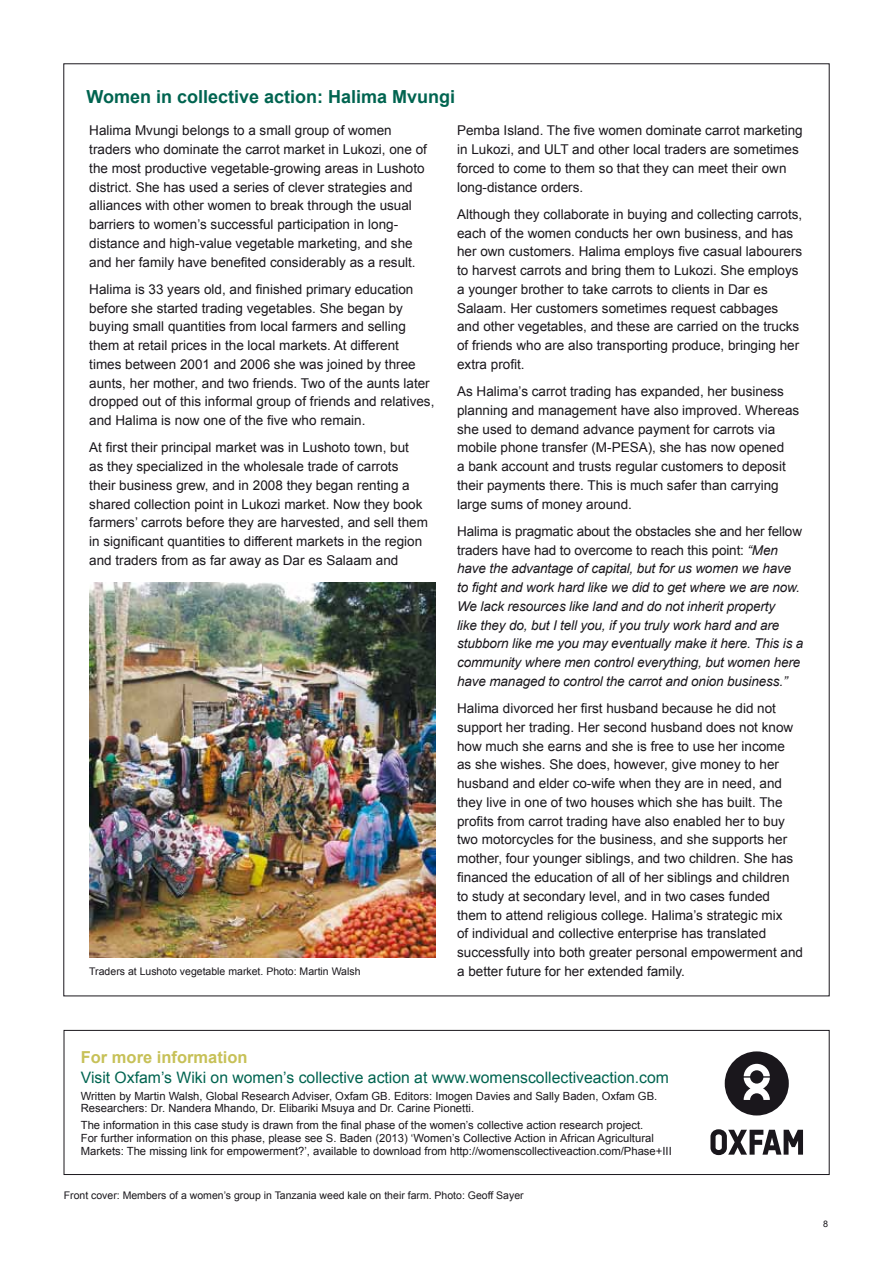
<style>
.page{position:relative;width:893px;height:1263px;background:#fff}
.page>*{position:absolute;margin:0;border:0;box-sizing:border-box;transform-origin:0 0}
.t1{font:700 18px "Arial";color:#006450}
.t2{font:700 16.5px "Arial";color:#c7c158}
.t3{font:15.75px "Arial";color:#006450}
.t4{font:13.5px/18.8px "Arial";color:#1a171c}
.t5{font:italic 13.5px/18.8px "Arial";letter-spacing:-.01em;color:#1a171c}
.t6{font:11.25px/12.8px "Arial";color:#1a171c}
.t7{font:10.5px "Arial";color:#1a171c}
.t8{font:9px "Arial";color:#1a171c}
.s1{font-style:normal}
</style>
<div class="page">
<img style="left:89px;top:583px;width:347px;height:374px">
<div style="left:64px;top:1030px;width:765px;height:145px;border:1px solid #1a171c"></div>
<svg style="left:725px;top:1051px;width:64px;height:64px"></svg>
<svg style="left:710px;top:1129px;width:93px;height:26px"></svg>
<h1 class="t1" style="left:86px;top:85px;width:370px">Women in collective action: Halima Mvungi</h1>
<p class="t4" style="left:89px;top:121px;width:339px">Halima Mvungi belongs to a small group of women traders who dominate the carrot market in Lukozi, one of the most productive vegetable-growing areas in Lushoto district. She has used a series of clever strategies and alliances with other women to break through the usual barriers to women’s successful participation in long&shy;distance and high-value vegetable marketing, and she and her family have benefited considerably as a result.</p>
<p class="t4" style="left:89px;top:280px;width:347px">Halima is 33 years old, and finished primary education before she started trading vegetables. She began by buying small quantities from local farmers and selling them at retail prices in the local markets. At different times between 2001 and 2006 she was joined by three aunts, her mother, and two friends. Two of the aunts later dropped out of this informal group of friends and relatives, and Halima is now one of the five who remain.</p>
<p class="t4" style="left:89px;top:438px;width:340px">At first their principal market was in Lushoto town, but<br>as they specialized in the wholesale trade of carrots their business grew, and in 2008 they began renting a shared collection point in Lukozi market. Now they book farmers’ carrots before they are harvested, and sell them in significant quantities to different markets in the region and traders from as far away as Dar es Salaam and</p>
<p class="t4" style="left:457px;top:121px;width:347px">Pemba Island. The five women dominate carrot marketing in Lukozi, and ULT and other local traders are sometimes forced to come to them so that they can meet their own long-distance orders.</p>
<p class="t4" style="left:457px;top:205px;width:347px">Although they collaborate in buying and collecting carrots, each of the women conducts her own business, and has her own customers. Halima employs five casual labourers to harvest carrots and bring them to Lukozi. She employs a younger brother to take carrots to clients in Dar es Salaam. Her customers sometimes request cabbages and other vegetables, and these are carried on the trucks of friends who are also transporting produce, bringing her extra profit.</p>
<p class="t4" style="left:457px;top:382px;width:344px">As Halima’s carrot trading has expanded, her business planning and management have also improved. Whereas she used to demand advance payment for carrots via mobile phone transfer (M-PESA), she has now opened<br>a bank account and trusts regular customers to deposit their payments there. This is much safer than carrying large sums of money around.</p>
<p class="t5" style="left:457px;top:522px;width:348px"><span class="s1">Halima is pragmatic about the obstacles she and her fellow traders have had to overcome to reach this point:</span> “Men have the advantage of capital, but for us women we have to fight and work hard like we did to get where we are now.<br>We lack resources like land and do not inherit property<br>like they do, but I tell you, if you truly work hard and are stubborn like me you may eventually make it here. This is a community where men control everything, but women here have managed to control the carrot and onion business.”</p>
<p class="t4" style="left:457px;top:699px;width:347px">Halima divorced her first husband because he did not support her trading. Her second husband does not know how much she earns and she is free to use her income<br>as she wishes. She does, however, give money to her husband and elder co-wife when they are in need, and they live in one of two houses which she has built. The profits from carrot trading have also enabled her to buy two motorcycles for the business, and she supports her mother, four younger siblings, and two children. She has financed the education of all of her siblings and children to study at secondary level, and in two cases funded them to attend religious college. Halima’s strategic mix<br>of individual and collective enterprise has translated successfully into both greater personal empowerment and</p>
<p class="t7" style="left:89px;top:964px;width:273px">Traders at Lushoto vegetable market. Photo: Martin Walsh</p>
<p class="t4" style="left:457px;top:962px;width:229px">a better future for her extended family.</p>
<p class="t2" style="left:81px;top:1046px;width:168px">For more information</p>
<p class="t3" style="left:81px;top:1067px;width:590px">Visit Oxfam’s Wiki on women’s collective action at www.womenscollectiveaction.com</p>
<p class="t6" style="left:81px;top:1089px;width:578px">Written by Martin Walsh, Global Research Adviser, Oxfam GB. Editors: Imogen Davies and Sally Baden, Oxfam GB.<br>Researchers: Dr. Nandera Mhando, Dr. Elibariki Msuya and Dr. Carine Pionetti.</p>
<p class="t6" style="left:81px;top:1119px;width:592px">The information in this case study is drawn from the final phase of the women’s collective action research project.<br>For further information on this phase, please see S. Baden (2013) ‘Women’s Collective Action in African Agricultural<br>Markets: The missing link for empowerment?’, available to download from http://womenscollectiveaction.com/Phase+III</p>
<p class="t7" style="left:64px;top:1189px;width:461px">Front cover: Members of a women’s group in Tanzania weed kale on their farm. Photo: Geoff Sayer</p>
<p class="t8" style="left:823px;top:1218px;width:7px">8</p>
</div>
